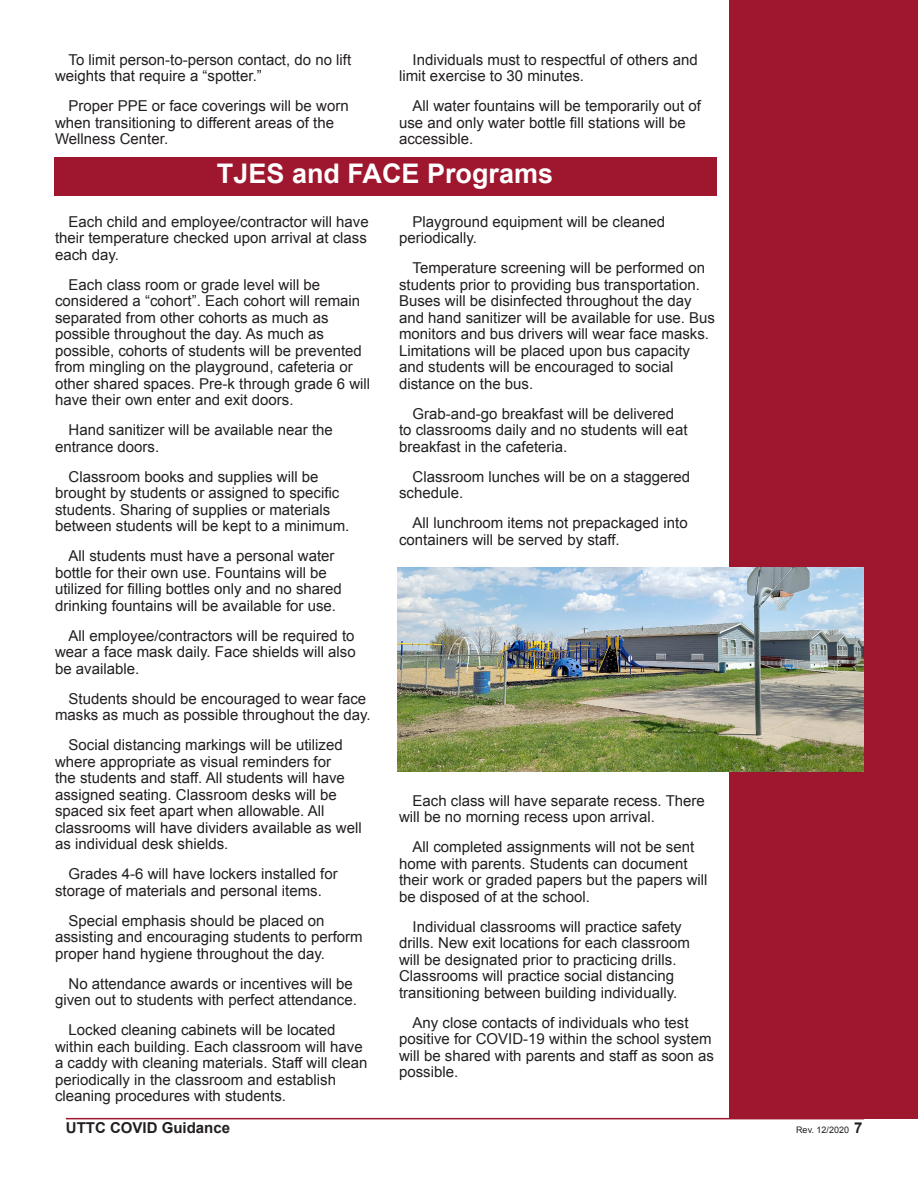
<style>
.page{position:relative;width:918px;height:1188px;background:#fff}
.page>*{position:absolute;margin:0;border:0;box-sizing:border-box;transform-origin:0 0}
.t1{font:700 27px "Arial";color:#fff}
.TEXT{font:15px/16.5px "Arial";color:#231f20}
.t2{font:700 15px "Arial";color:#231f20}
.t3{font:9px "Arial";color:#231f20}
.s1{font-weight:700;font-size:15px}
</style>
<div class="page">
<hr style="left:66px;top:1118px;width:798px;height:1px;background:#9f172e">
<div style="left:729px;top:0;width:189px;height:1119px;background:#9f172e"></div>
<img style="left:398px;top:567px;width:466px;height:204px">
<div style="left:54px;top:157px;width:662px;height:39px;background:#9f172e"></div>
<p class="TEXT" style="left:55px;top:52px;width:298px;text-indent:14px">To limit person-to-person contact, do no lift weights that require a “spotter.”</p>
<p class="TEXT" style="left:55px;top:98px;width:295px;text-indent:14px">Proper PPE or face coverings will be worn when transitioning to different areas of the<br>Wellness Center.</p>
<p class="TEXT" style="left:399px;top:52px;width:300px;text-indent:14px">Individuals must to respectful of others and limit exercise to 30 minutes.</p>
<p class="TEXT" style="left:399px;top:98px;width:303px;text-indent:14px">All water fountains will be temporarily out of use and only water bottle fill stations will be accessible.</p>
<p class="t1" style="left:217px;top:156px;width:338px">TJES and FACE Programs</p>
<p class="TEXT" style="left:55px;top:214px;width:315px;text-indent:14px">Each child and employee/contractor will have their temperature checked upon arrival at class each day.</p>
<p class="TEXT" style="left:55px;top:277px;width:317px;text-indent:14px">Each class room or grade level will be considered a “cohort”. Each cohort will remain separated from other cohorts as much as possible throughout the day. As much as possible, cohorts of students will be prevented from mingling on the playground, cafeteria or other shared spaces. Pre-k through grade 6 will have their own enter and exit doors.</p>
<p class="TEXT" style="left:55px;top:422px;width:279px;text-indent:14px">Hand sanitizer will be available near the entrance doors.</p>
<p class="TEXT" style="left:55px;top:469px;width:296px;text-indent:14px">Classroom books and supplies will be brought by students or assigned to specific students. Sharing of supplies or materials between students will be kept to a minimum.</p>
<p class="TEXT" style="left:55px;top:548px;width:288px;text-indent:14px">All students must have a personal water bottle for their own use. Fountains will be utilized for filling bottles only and no shared drinking fountains will be available for use.</p>
<p class="TEXT" style="left:55px;top:628px;width:302px;text-align:justify;text-indent:14px">All employee/contractors will be required to wear a face mask daily. Face shields will also be available.</p>
<p class="TEXT" style="left:55px;top:691px;width:317px;text-align:center">Students should be encouraged to wear face masks as much as possible throughout the day.</p>
<p class="TEXT" style="left:55px;top:737px;width:308px;text-indent:14px">Social distancing markings will be utilized where appropriate as visual reminders for<br>the students and staff. All students will have assigned seating. Classroom desks will be spaced six feet apart when allowable. All classrooms will have dividers available as well as individual desk shields.</p>
<p class="TEXT" style="left:55px;top:866px;width:284px;text-indent:14px">Grades 4-6 will have lockers installed for storage of materials and personal items.</p>
<p class="TEXT" style="left:55px;top:913px;width:309px;text-indent:14px">Special emphasis should be placed on assisting and encouraging students to perform proper hand hygiene throughout the day.</p>
<p class="TEXT" style="left:55px;top:976px;width:303px;text-align:right">No attendance awards or incentives will be given out to students with perfect attendance.</p>
<p class="TEXT" style="left:55px;top:1022px;width:314px;text-indent:14px">Locked cleaning cabinets will be located within each building. Each classroom will have a caddy with cleaning materials. Staff will clean periodically in the classroom and establish cleaning procedures with students.</p>
<p class="TEXT" style="left:399px;top:214px;width:268px;text-indent:14px">Playground equipment will be cleaned periodically.</p>
<p class="TEXT" style="left:399px;top:260px;width:317px;text-indent:14px">Temperature screening will be performed on students prior to providing bus transportation.<br>Buses will be disinfected throughout the day and hand sanitizer will be available for use. Bus monitors and bus drivers will wear face masks.<br>Limitations will be placed upon bus capacity and students will be encouraged to social distance on the bus.</p>
<p class="TEXT" style="left:399px;top:406px;width:290px;text-indent:14px">Grab-and-go breakfast will be delivered to classrooms daily and no students will eat breakfast in the cafeteria.</p>
<p class="TEXT" style="left:399px;top:469px;width:293px;text-indent:14px">Classroom lunches will be on a staggered schedule.</p>
<p class="TEXT" style="left:399px;top:515px;width:290px;text-indent:14px">All lunchroom items not prepackaged into containers will be served by staff.</p>
<p class="TEXT" style="left:399px;top:793px;width:307px;text-indent:14px">Each class will have separate recess. There will be no morning recess upon arrival.</p>
<p class="TEXT" style="left:399px;top:839px;width:310px;text-indent:14px">All completed assignments will not be sent home with parents. Students can document their work or graded papers but the papers will be disposed of at the school.</p>
<p class="TEXT" style="left:399px;top:919px;width:292px;text-indent:14px">Individual classrooms will practice safety drills. New exit locations for each classroom will be designated prior to practicing drills.<br>Classrooms will practice social distancing transitioning between building individually.</p>
<p class="TEXT" style="left:399px;top:1015px;width:316px;text-indent:14px">Any close contacts of individuals who test positive for COVID-19 within the school system will be shared with parents and staff as soon as possible.</p>
<p class="t2" style="left:66px;top:1118px;width:166px">UTTC COVID Guidance</p>
<p class="t3" style="left:796px;top:1124px;width:68px">Rev. 12/2020 <span class="s1">7</span></p>
</div>
